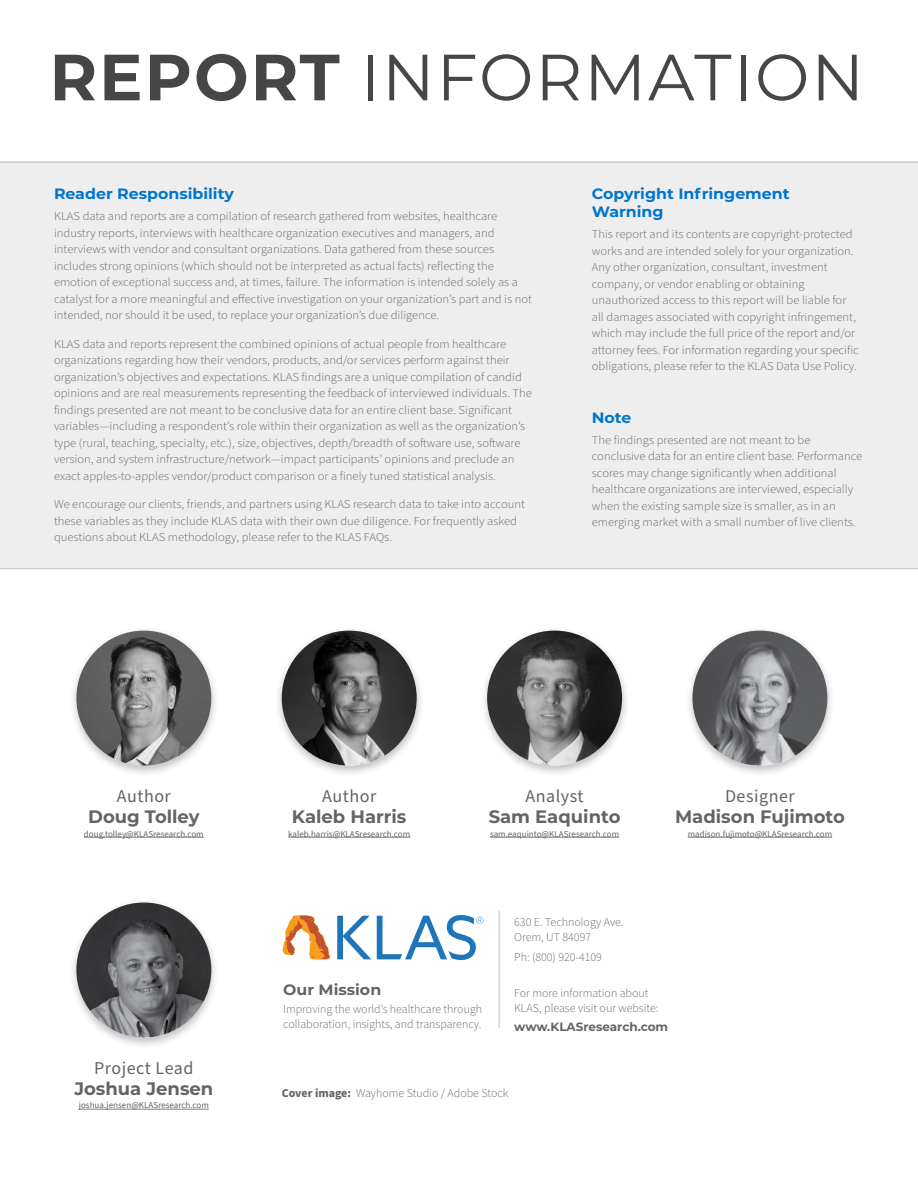
<style>
.page{position:relative;width:918px;height:1188px;background:#fff}
.page>*{position:absolute;margin:0;border:0;box-sizing:border-box;transform-origin:0 0}
.t1{font:65.25px "Montserrat";letter-spacing:.03em;color:#464646}
.t2{font:700 18px "Montserrat";color:#646464}
.t3{font:18px "Source Sans Pro";letter-spacing:.03em;color:#646464}
.t4{font:700 15px/18px "Montserrat";color:#0075cf;scale:1.05 1}
.t5{font:700 15px "Montserrat";color:#646464;scale:1.05 1}
.t6{font:300 12px/16.5px "Source Sans Pro";color:#646464;scale:1.05 1}
.t7{font:300 12px/15px "Source Sans Pro";color:#646464}
.t8{font:300 12px/15px "Source Sans Pro";color:#656565}
.t9{font:700 12px "Montserrat";color:#646464}
.t10{font:9px "Source Sans Pro";color:#646464}
.s1{font-weight:700}
</style>
<div class="page">
<div style="left:69px;top:626px;width:150px;height:150px;background:#313131;opacity:.3"></div>
<img style="left:76px;top:631px;width:135px;height:135px;border-radius:68px">
<hr style="left:84px;top:837px;width:120px;height:1px;background:#7c7d80">
<div style="left:69px;top:898px;width:150px;height:150px;background:#313131;opacity:.3"></div>
<img style="left:76px;top:903px;width:135px;height:135px;border-radius:68px">
<hr style="left:79px;top:1109px;width:130px;height:1px;background:#7c7d80">
<div style="left:480px;top:626px;width:150px;height:150px;background:#313131;opacity:.3"></div>
<img style="left:487px;top:631px;width:135px;height:135px;border-radius:68px">
<hr style="left:490px;top:837px;width:129px;height:1px;background:#7c7d80">
<div style="left:274px;top:626px;width:150px;height:150px;background:#313131;opacity:.3"></div>
<img style="left:282px;top:631px;width:135px;height:135px;border-radius:68px">
<hr style="left:288px;top:837px;width:122px;height:1px;background:#7c7d80">
<div style="left:685px;top:626px;width:150px;height:150px;background:#313131;opacity:.3"></div>
<img style="left:692px;top:631px;width:135px;height:135px;border-radius:67px">
<hr style="left:688px;top:837px;width:144px;height:1px;background:#7c7d80">
<div style="left:0;top:161px;width:918px;height:408px;background:#eee"></div>
<hr style="left:0;top:162px;width:918px;height:1px;background:#c1c1c1">
<hr style="left:0;top:568px;width:918px;height:1px;background:#c1c1c1">
<svg style="left:283px;top:915px;width:47px;height:45px"></svg>
<svg style="left:337px;top:916px;width:34px;height:43px"></svg>
<svg style="left:377px;top:915px;width:106px;height:45px"></svg>
<hr style="left:499px;top:911px;width:1px;height:117px;background:#c1c1c1">
<h1 class="t1" style="left:50px;top:32px;width:816px"><span class="s1">REPORT</span> INFORMATION</h1>
<p class="t4" style="left:54px;top:184px;width:173px">Reader Responsibility</p>
<p class="t6" style="left:54px;top:208px;width:457px">KLAS data and reports are a compilation of research gathered from websites, healthcare industry reports, interviews with healthcare organization executives and managers, and interviews with vendor and consultant organizations. Data gathered from these sources includes strong opinions (which should not be interpreted as actual facts) reflecting the emotion of exceptional success and, at times, failure. The information is intended solely as a catalyst for a more meaningful and effective investigation on your organization’s part and is not intended, nor should it be used, to replace your organization’s due diligence.</p>
<p class="t6" style="left:54px;top:336px;width:457px">KLAS data and reports represent the combined opinions of actual people from healthcare organizations regarding how their vendors, products, and/or services perform against their organization’s objectives and expectations. KLAS findings are a unique compilation of candid opinions and are real measurements representing the feedback of interviewed individuals. The findings presented are not meant to be conclusive data for an entire client base. Significant variables—including a respondent’s role within their organization as well as the organization’s type (rural, teaching, specialty, etc.), size, objectives, depth/breadth of software use, software version, and system infrastructure/network—impact participants’ opinions and preclude an exact apples-to-apples vendor/product comparison or a finely tuned statistical analysis.</p>
<p class="t6" style="left:54px;top:496px;width:450px">We encourage our clients, friends, and partners using KLAS research data to take into account these variables as they include KLAS data with their own due diligence. For frequently asked questions about KLAS methodology, please refer to the KLAS FAQs.</p>
<p class="t4" style="left:592px;top:184px;width:190px">Copyright Infringement<br>Warning</p>
<p class="t6" style="left:592px;top:226px;width:256px">This report and its contents are copyright-protected works and are intended solely for your organization.<br>Any other organization, consultant, investment company, or vendor enabling or obtaining unauthorized access to this report will be liable for all damages associated with copyright infringement, which may include the full price of the report and/or attorney fees. For information regarding your specific obligations, please refer to the KLAS Data Use Policy.</p>
<p class="t4" style="left:592px;top:407px;width:39px">Note</p>
<p class="t6" style="left:592px;top:432px;width:259px">The findings presented are not meant to be conclusive data for an entire client base. Performance scores may change significantly when additional healthcare organizations are interviewed, especially when the existing sample size is smaller, as in an emerging market with a small number of live clients.</p>
<h2 class="t3" style="left:117px;top:784px;width:56px">Author</h2>
<h2 class="t2" style="left:88px;top:804px;width:113px">Doug Tolley</h2>
<p class="t10" style="left:84px;top:828px;width:121px">doug.tolley@KLASresearch.com</p>
<h2 class="t3" style="left:94px;top:1056px;width:101px">Project Lead</h2>
<h2 class="t2" style="left:74px;top:1076px;width:140px">Joshua Jensen</h2>
<p class="t10" style="left:79px;top:1099px;width:131px">joshua.jensen@KLASresearch.com</p>
<h2 class="t3" style="left:322px;top:784px;width:56px">Author</h2>
<h2 class="t2" style="left:292px;top:804px;width:116px">Kaleb Harris</h2>
<p class="t10" style="left:288px;top:828px;width:124px">kaleb.harris@KLASresearch.com</p>
<h2 class="t3" style="left:525px;top:784px;width:60px">Analyst</h2>
<h2 class="t2" style="left:489px;top:804px;width:133px">Sam Eaquinto</h2>
<p class="t10" style="left:490px;top:828px;width:131px">sam.eaquinto@KLASresearch.com</p>
<h2 class="t3" style="left:725px;top:784px;width:71px">Designer</h2>
<h2 class="t2" style="left:675px;top:804px;width:171px">Madison Fujimoto</h2>
<p class="t10" style="left:688px;top:828px;width:146px">madison.fujimoto@KLASresearch.com</p>
<p class="t5" style="left:283px;top:979px;width:95px">Our Mission</p>
<p class="t8" style="left:283px;top:1002px;width:200px">Improving the world’s healthcare through collaboration, insights, and transparency.</p>
<p class="t7" style="left:514px;top:915px;width:111px">630 E. Technology Ave.<br>Orem, UT 84097</p>
<p class="t7" style="left:514px;top:950px;width:89px">Ph: (800) 920-4109</p>
<p class="t7" style="left:514px;top:986px;width:146px">For more information about<br>KLAS, please visit our website:</p>
<p class="t9" style="left:514px;top:1018px;width:155px">www.KLASresearch.com</p>
<p class="t7" style="left:282px;top:1086px;width:228px"><span class="s1">Cover image:</span> Wayhome Studio / Adobe Stock</p>
</div>
